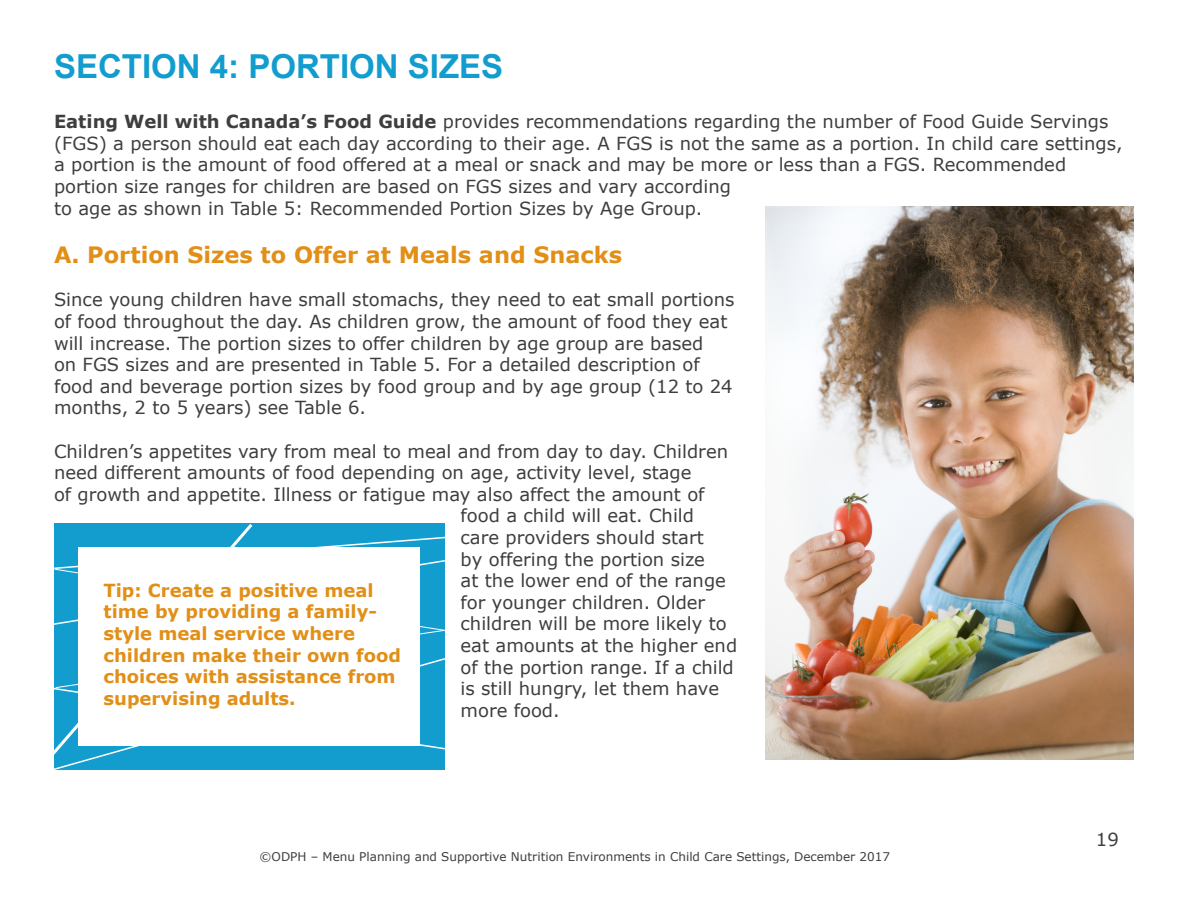
<style>
.page{position:relative;width:1188px;height:918px;background:#fff}
.page>*{position:absolute;margin:0;border:0;box-sizing:border-box;transform-origin:0 0}
.Heading_1{font:700 33px "Arial";color:#129dce}
.Heading_2{font:700 22.5px "Verdana";color:#e18f17}
.Body_Text{font:18px/21.6px "Verdana";color:#3e3e3f}
.Heading_3{font:700 18px/21.6px "Verdana";color:#e18f17}
.t1{font:12px "Verdana";color:#3e3e3f}
.s1{font-weight:700}
</style>
<div class="page">
<div style="left:55px;top:524px;width:390px;height:246px;background:#129dce"></div>
<svg style="left:256px;top:536px;width:189px;height:214px"></svg>
<svg style="left:54px;top:523px;width:202px;height:235px"></svg>
<div style="left:78px;top:548px;width:341px;height:198px;background:#fff"></div>
<img style="left:765px;top:206px;width:369px;height:553px">
<h1 class="Heading_1" style="left:54px;top:45px;width:451px">SECTION 4: PORTION SIZES</h1>
<p class="Body_Text" style="left:54px;top:111px;width:1070px"><span class="s1">Eating Well with Canada’s Food Guide</span> provides recommendations regarding the number of Food Guide Servings (FGS) a person should eat each day according to their age. A FGS is not the same as a portion. In child care settings, a portion is the amount of food offered at a meal or snack and may be more or less than a FGS. Recommended portion size ranges for children are based on FGS sizes and vary according<br>to age as shown in Table 5: Recommended Portion Sizes by Age Group.</p>
<h2 class="Heading_2" style="left:54px;top:239px;width:570px">A. Portion Sizes to Offer at Meals and Snacks</h2>
<p class="Body_Text" style="left:54px;top:289px;width:682px">Since young children have small stomachs, they need to eat small portions of food throughout the day. As children grow, the amount of food they eat will increase. The portion sizes to offer children by age group are based<br>on FGS sizes and are presented in Table 5. For a detailed description of food and beverage portion sizes by food group and by age group (12 to 24 months, 2 to 5 years) see Table 6.</p>
<p class="Body_Text" style="left:54px;top:440px;width:676px">Children’s appetites vary from meal to meal and from day to day. Children</p>
<p class="Body_Text" style="left:54px;top:462px;width:639px">need different amounts of food depending on age, activity level, stage</p>
<p class="Body_Text" style="left:54px;top:483px;width:652px">of growth and appetite. Illness or fatigue may also affect the amount of</p>
<p class="Body_Text" style="left:461px;top:505px;width:235px">food a child will eat. Child</p>
<p class="Body_Text" style="left:461px;top:527px;width:245px">care providers should start</p>
<p class="Body_Text" style="left:461px;top:548px;width:246px">by offering the portion size</p>
<p class="Body_Text" style="left:461px;top:570px;width:267px">at the lower end of the range</p>
<p class="Body_Text" style="left:461px;top:591px;width:246px">for younger children. Older</p>
<p class="Body_Text" style="left:461px;top:613px;width:268px">children will be more likely to</p>
<p class="Body_Text" style="left:461px;top:635px;width:278px">eat amounts at the higher end</p>
<p class="Body_Text" style="left:461px;top:656px;width:275px">of the portion range. If a child</p>
<p class="Body_Text" style="left:461px;top:678px;width:260px">is still hungry, let them have</p>
<p class="Body_Text" style="left:461px;top:699px;width:101px">more food.</p>
<h3 class="Heading_3" style="left:104px;top:579px;width:299px">Tip: Create a positive meal time by providing a family&shy;style meal service where children make their own food choices with assistance from supervising adults.</h3>
<p class="t1" style="left:260px;top:848px;width:632px">©ODPH – Menu Planning and Supportive Nutrition Environments in Child Care Settings, December 2017</p>
<p class="Body_Text" style="left:1096px;top:828px;width:24px">19</p>
</div>
